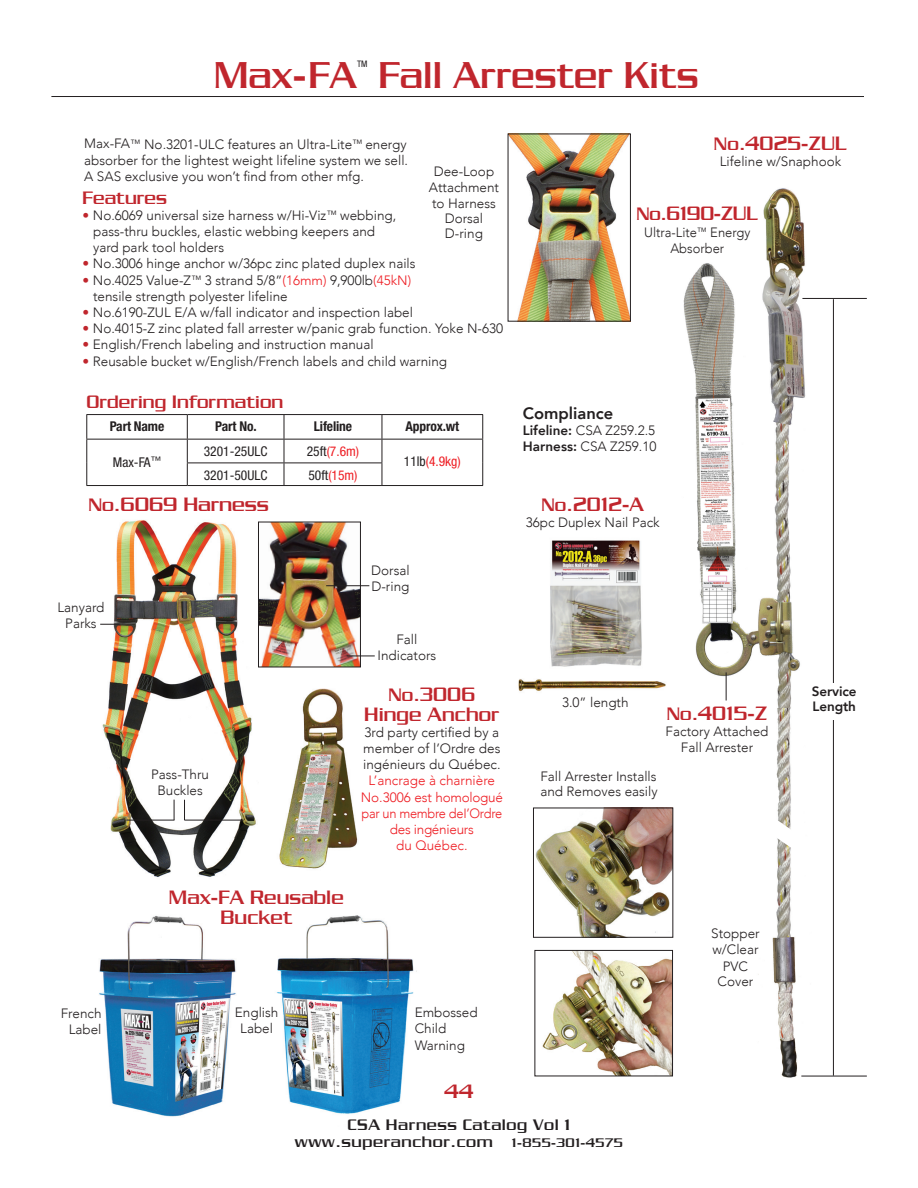
<style>
.page{position:relative;width:918px;height:1188px;background:#fff}
.page>*{position:absolute;margin:0;border:0;box-sizing:border-box;transform-origin:0 0}
.t1{font:600 40.5px "Chainlink";color:#c0262d;scale:.94 1}
.t2{font:600 21px/19.5px "Chainlink";color:#c0262d;text-align:center}
.t3{font:600 21px "Chainlink";color:#c0262d;scale:.96 1}
.t4{font:600 19.5px "Chainlink";color:#c0262d}
.t5{font:600 16.5px "Chainlink";letter-spacing:.03em;color:#231f20}
.t6{font:800 16.5px "Avenir";color:#231f20}
.t7{font:300 13.5px/16.2px "Avenir";color:#231f20;text-align:center}
.t8{font:300 13.5px/16.2px "Avenir";letter-spacing:-.02em;color:#ee1d23;text-align:center}
.t9{font:700 condensed 13.5px "Helvetica Neue";letter-spacing:-.01em;color:#231f20}
.t10{font:condensed 13.5px "Helvetica Neue";color:#ee1d23}
.t11{font:condensed 13.5px "Helvetica Neue";color:#231f20}
.t12{font:300 13.5px/16.2px "Avenir";color:#231f20;text-align:center;scale:.96 1}
.t13{font:800 13.5px/15px "Avenir";letter-spacing:-.01em;color:#231f20}
.t14{font:condensed 9px "Helvetica Neue";color:#231f20}
.s1{font-size:10.5px}
.s2{color:#c0262d}
.s3{color:#ee1d23}
.s4{color:#231f20}
.s5{font-size:19.5px}
.s6{font-weight:800}
.s7{font-size:13.5px}
</style>
<div class="page">
<img style="left:776px;top:708px;width:15px;height:204px">
<img style="left:758px;top:912px;width:55px;height:166px">
<img style="left:276px;top:915px;width:141px;height:199px">
<img style="left:99px;top:915px;width:137px;height:202px">
<img style="left:100px;top:520px;width:156px;height:357px">
<img style="left:763px;top:188px;width:42px;height:69px">
<img style="left:683px;top:257px;width:146px;height:451px">
<svg style="left:776px;top:801px;width:15px;height:57px"></svg>
<hr style="left:51px;top:96px;width:813px;height:1px;background:#231f20">
<img style="left:542px;top:952px;width:129px;height:122px">
<div style="left:535px;top:950px;width:138px;height:126px;border:1px solid #231f20"></div>
<hr style="left:86px;top:414px;width:101px;height:1px;background:#231f20">
<hr style="left:187px;top:414px;width:97px;height:1px;background:#231f20">
<hr style="left:284px;top:414px;width:98px;height:1px;background:#231f20">
<hr style="left:382px;top:414px;width:101px;height:1px;background:#231f20">
<hr style="left:86px;top:439px;width:101px;height:1px;background:#231f20">
<hr style="left:187px;top:439px;width:97px;height:1px;background:#231f20">
<hr style="left:284px;top:439px;width:98px;height:1px;background:#231f20">
<hr style="left:382px;top:439px;width:101px;height:1px;background:#231f20">
<svg style="left:86px;top:415px;width:1px;height:70px"></svg>
<hr style="left:187px;top:463px;width:97px;height:1px;background:#231f20">
<svg style="left:187px;top:415px;width:1px;height:70px"></svg>
<hr style="left:284px;top:463px;width:98px;height:1px;background:#231f20">
<svg style="left:284px;top:415px;width:1px;height:70px"></svg>
<svg style="left:382px;top:415px;width:1px;height:70px"></svg>
<svg style="left:482px;top:415px;width:1px;height:70px"></svg>
<hr style="left:86px;top:485px;width:101px;height:1px;background:#231f20">
<hr style="left:187px;top:485px;width:97px;height:1px;background:#231f20">
<hr style="left:284px;top:485px;width:98px;height:1px;background:#231f20">
<hr style="left:382px;top:485px;width:101px;height:1px;background:#231f20">
<hr style="left:802px;top:298px;width:65px;height:1px;background:#231f20">
<hr style="left:801px;top:1076px;width:66px;height:1px;background:#231f20">
<hr style="left:833px;top:299px;width:1px;height:777px;background:#231f20">
<div style="left:802px;top:683px;width:64px;height:37px;background:#fff"></div>
<svg style="left:726px;top:672px;width:1px;height:28px"></svg>
<img style="left:260px;top:524px;width:99px;height:141px">
<div style="left:258px;top:522px;width:103px;height:145px;border:1px solid #231f20"></div>
<img style="left:279px;top:688px;width:79px;height:181px">
<img style="left:535px;top:810px;width:136px;height:126px">
<div style="left:533px;top:808px;width:140px;height:130px;border:1px solid #231f20"></div>
<img style="left:550px;top:540px;width:92px;height:127px">
<img style="left:518px;top:679px;width:148px;height:13px">
<svg style="left:100px;top:624px;width:20px;height:1px"></svg>
<hr style="left:326px;top:585px;width:43px;height:1px;background:#231f20">
<svg style="left:347px;top:656px;width:28px;height:1px"></svg>
<hr style="left:126px;top:820px;width:48px;height:1px;background:#231f20">
<svg style="left:174px;top:800px;width:1px;height:20px"></svg>
<svg style="left:184px;top:800px;width:1px;height:20px"></svg>
<hr style="left:185px;top:820px;width:59px;height:1px;background:#231f20">
<img style="left:510px;top:136px;width:119px;height:184px">
<div style="left:508px;top:134px;width:123px;height:188px;border:1px solid #231f20"></div>
<h1 class="t1" style="left:214px;top:52px;width:154px">Max-FA</h1>
<p class="t14" style="left:357px;top:58px;width:12px">TM</p>
<h1 class="t1" style="left:379px;top:52px;width:342px">Fall Arrester Kits</h1>
<p class="t7" style="left:84px;top:136px;width:325px;text-align:justify">Max-FA<span class="s1">™</span> No.3201-ULC features an Ultra-Lite<span class="s1">™</span> energy absorber for the lightest weight lifeline system we sell.<br>A SAS exclusive you won’t find from other mfg.</p>
<h3 class="t4" style="left:83px;top:186px;width:86px">Features</h3>
<p class="t7" style="left:93px;top:207px;width:305px;text-align:left;text-indent:-11px"><span class="s2">•</span> No.6069 universal size harness w/Hi-Viz<span class="s1">™</span> webbing, pass-thru buckles, elastic webbing keepers and yard park tool holders</p>
<p class="t7" style="left:83px;top:256px;width:334px"><span class="s2">•</span> No.3006 hinge anchor w/36pc zinc plated duplex nails</p>
<p class="t7" style="left:93px;top:272px;width:320px;text-align:left;text-indent:-11px"><span class="s2">•</span> No.4025 Value-Z<span class="s1">™</span> 3 strand 5/8”<span class="s3">(16mm)</span> 9,900lb<span class="s3">(45kN) </span>tensile strength polyester lifeline</p>
<p class="t7" style="left:83px;top:304px;width:332px"><span class="s2">•</span> No.6190-ZUL E/A w/fall indicator and inspection label</p>
<p class="t7" style="left:83px;top:320px;width:422px"><span class="s2">•</span> No.4015-Z zinc plated fall arrester w/panic grab function. Yoke N-630</p>
<p class="t7" style="left:83px;top:337px;width:293px"><span class="s2">•</span> English/French labeling and instruction manual</p>
<p class="t7" style="left:83px;top:353px;width:366px"><span class="s2">•</span> Reusable bucket w/English/French labels and child warning</p>
<p class="t7" style="left:429px;top:163px;width:72px;line-height:15.6px">Dee-Loop<br>Attachment to Harness<br>Dorsal<br>D-ring</p>
<h3 class="t4" style="left:86px;top:391px;width:199px">Ordering Information</h3>
<p class="t9" style="left:110px;top:418px;width:56px">Part Name</p>
<p class="t9" style="left:215px;top:418px;width:43px">Part No.</p>
<p class="t9" style="left:314px;top:418px;width:40px">Lifeline</p>
<p class="t9" style="left:405px;top:418px;width:55px">Approx.wt</p>
<p class="t11" style="left:113px;top:455px;width:50px">Max-FA<sup>™</sup></p>
<p class="t11" style="left:204px;top:443px;width:65px">3201-25ULC</p>
<p class="t10" style="left:307px;top:443px;width:54px"><span class="s4">25ft</span>(7.6m)</p>
<p class="t10" style="left:404px;top:453px;width:58px"><span class="s4">11lb</span>(4.9kg)</p>
<p class="t11" style="left:204px;top:467px;width:65px">3201-50ULC</p>
<p class="t10" style="left:308px;top:467px;width:51px"><span class="s4">50ft</span>(15m)</p>
<h2 class="t2" style="left:88px;top:495px;width:182px"><span class="s5">No.</span>6069 Harness</h2>
<p class="t7" style="left:57px;top:599px;width:49px">Lanyard<br>Parks</p>
<p class="t7" style="left:151px;top:766px;width:60px">Pass-Thru<br>Buckles</p>
<h2 class="t2" style="left:169px;top:887px;width:176px">Max-FA Reusable<br>Bucket</h2>
<p class="t7" style="left:371px;top:562px;width:40px;text-align:left">Dorsal<br>D-ring</p>
<p class="t7" style="left:378px;top:631px;width:60px">Fall<br>Indicators</p>
<h2 class="t2" style="left:364px;top:684px;width:137px"><span class="s5">No.</span>3006<br>Hinge Anchor</h2>
<p class="t7" style="left:363px;top:724px;width:139px;text-align:justify">3rd party certified by a member of l’Ordre des ingénieurs du Québec.</p>
<p class="t8" style="left:361px;top:773px;width:144px">L’ancrage à charnière<br>No.3006 est homologué par un membre deI’Ordre des ingénieurs<br>du Québec.</p>
<p class="t7" style="left:235px;top:1004px;width:45px">English<br>Label</p>
<p class="t7" style="left:61px;top:1005px;width:42px">French<br>Label</p>
<p class="t7" style="left:415px;top:1005px;width:65px;text-align:left">Embossed<br>Child<br>Warning</p>
<h2 class="t2" style="left:714px;top:133px;width:135px"><span class="s5">No.</span>4025-ZUL</h2>
<p class="t7" style="left:720px;top:154px;width:123px">Lifeline w/Snaphook</p>
<h2 class="t3" style="left:636px;top:202px;width:128px"><span class="s5">No.</span>6190-ZUL</h2>
<p class="t12" style="left:644px;top:224px;width:112px">Ultra-Lite<span class="s1">™</span> Energy<br>Absorber</p>
<p class="t6" style="left:523px;top:400px;width:92px">Compliance</p>
<p class="t7" style="left:523px;top:422px;width:135px;text-align:left"><span class="s6">Lifeline:</span> CSA Z259.2.5<br><span class="s6">Harness:</span> CSA Z259.10</p>
<h2 class="t2" style="left:541px;top:494px;width:104px"><span class="s5">No.</span>2012-A</h2>
<p class="t7" style="left:526px;top:514px;width:136px">36pc Duplex Nail Pack</p>
<p class="t7" style="left:562px;top:694px;width:68px">3.0” length</p>
<p class="t7" style="left:540px;top:769px;width:119px;line-height:15px;text-align:left">Fall Arrester Installs and Removes easily</p>
<h2 class="t2" style="left:667px;top:703px;width:102px"><span class="s5">No.</span>4015-Z</h2>
<p class="t7" style="left:666px;top:723px;width:104px">Factory Attached<br>Fall Arrester</p>
<p class="t13" style="left:812px;top:684px;width:46px">Service<br>Length</p>
<p class="t7" style="left:711px;top:926px;width:50px;line-height:15.8px">Stopper w/Clear<br>PVC<br>Cover</p>
<h2 class="t2" style="left:445px;top:1081px;width:30px">44</h2>
<p class="t5" style="left:295px;top:1132px;width:330px">www.superanchor.com <span class="s7">1-855-301-4575</span></p>
<p class="t5" style="left:347px;top:1115px;width:225px">CSA Harness Catalog Vol 1</p>
</div>
